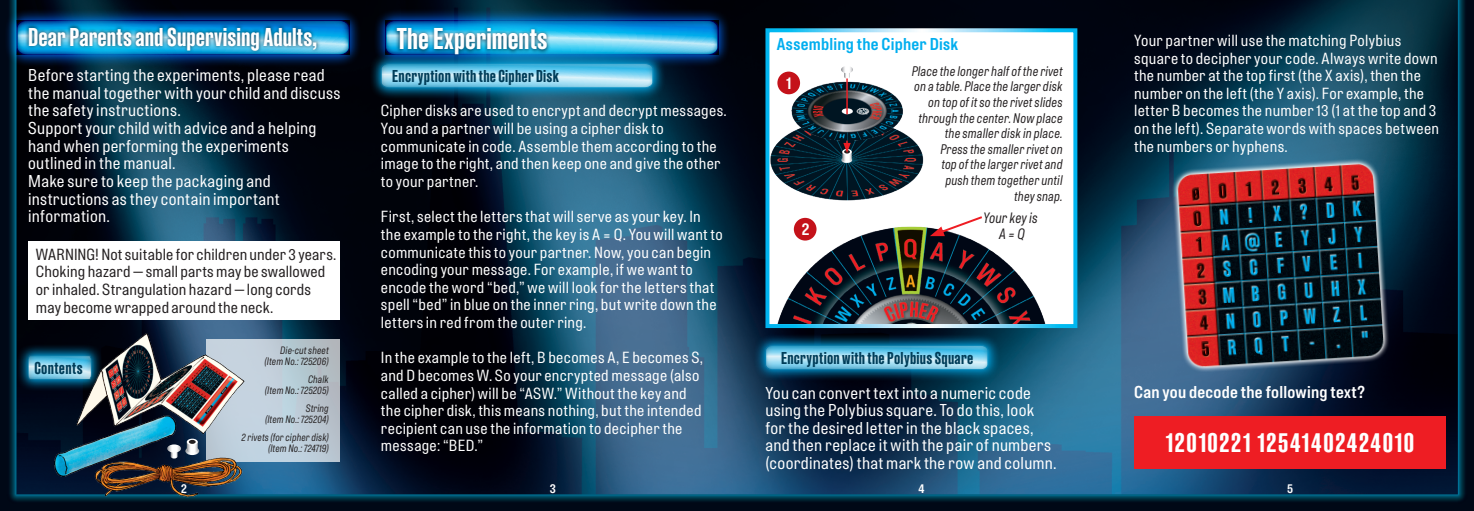
<style>
.page{position:relative;width:1474px;height:511px;background:#fff}
.page>*{position:absolute;margin:0;border:0;box-sizing:border-box;transform-origin:0 0}
.t1{font:28px "Rocky Beach Grotesque Bold Headline";letter-spacing:.005em;color:#fff}
.t2{font:26px "Rocky Beach Grotesque Bold Headline";letter-spacing:.06em;color:#fff}
.t3{font:24px "Rocky Beach Grotesque Bold Headline";letter-spacing:.005em;color:#fff}
.t4{font:16px/17.6px "Rocky Beach Grotesque";letter-spacing:.015em;color:#fff}
.t5{font:16px "Rocky Beach Grotesque Bold Headline";letter-spacing:.02em;color:#003d59}
.t6{font:700 16px "Rocky Beach Grotesque";letter-spacing:.015em;color:#fff}
.t7{font:700 16px "Rocky Beach Grotesque";letter-spacing:.015em;color:#00aeef}
.t8{font:15px/17.6px "Rocky Beach Grotesque";letter-spacing:.02em;color:#fff}
.t9{font:15px/17.6px "Rocky Beach Grotesque";letter-spacing:.01em;color:#231f20}
.t10{font:italic 14px "Rocky Beach Grotesque";letter-spacing:.01em;color:#231f20;scale:.9 1}
.t11{font:italic 13px/15.6px "Rocky Beach Grotesque";letter-spacing:.015em;color:#231f20;text-align:right;scale:.9 1}
.t12{font:700 12px "Rocky Beach Grotesque";color:#fff}
.t13{font:italic 10px/11.6px "Rocky Beach Grotesque";letter-spacing:.01em;color:#231f20;text-align:right;scale:.9 1}
</style>
<div class="page">
<img style="left:0;top:0;width:1474px;height:510px">
<div style="left:28px;top:241px;width:312px;height:78px;background:#fff"></div>
<svg style="left:248px;top:338px;width:92px;height:123px;background:#bac9d4"></svg>
<svg style="left:763px;top:26px;width:316px;height:303px"></svg>
<img style="left:765px;top:218px;width:290px;height:105px">
<img style="left:1163px;top:150px;width:235px;height:231px">
<svg style="left:16px;top:343px;width:38px;height:48px"></svg>
<svg style="left:28px;top:355px;width:26px;height:24px"></svg>
<img style="left:765px;top:115px;width:162px;height:89px">
<svg style="left:841px;top:146px;width:12px;height:17px"></svg>
<img style="left:787px;top:77px;width:118px;height:69px">
<hr style="left:846px;top:77px;width:2px;height:37px;background:#ee1d23">
<svg style="left:841px;top:66px;width:12px;height:12px"></svg>
<div style="left:1134px;top:415px;width:312px;height:53px;background:#ee1d23"></div>
<svg style="left:373px;top:8px;width:357px;height:59px;background:#002145"></svg>
<svg style="left:385px;top:20px;width:333px;height:35px;background:#36a3d9"></svg>
<svg style="left:392px;top:24px;width:159px;height:27px;background:#248fb7"></svg>
<svg style="left:369px;top:51px;width:296px;height:49px;background:#065a84"></svg>
<svg style="left:381px;top:63px;width:272px;height:25px;background:#7fcce8"></svg>
<svg style="left:5px;top:8px;width:357px;height:59px;background:#002045"></svg>
<svg style="left:17px;top:20px;width:332px;height:35px;background:#166ab0"></svg>
<svg style="left:25px;top:24px;width:295px;height:30px;background:#208dbb"></svg>
<svg style="left:753px;top:333px;width:247px;height:49px;background:#013754"></svg>
<svg style="left:765px;top:345px;width:223px;height:24px;background:#82cce7"></svg>
<svg style="left:930px;top:214px;width:54px;height:22px"></svg>
<div style="left:794px;top:217px;width:22px;height:23px;background:#c4121a;border-radius:50%"></div>
<div style="left:777px;top:71px;width:23px;height:23px;background:#c4121a;border-radius:50%"></div>
<img style="left:54px;top:330px;width:194px;height:169px">
<h3 class="t3" style="left:28px;top:23px;width:290px">Dear Parents and Supervising Adults,</h3>
<p class="t4" style="left:28px;top:67px;width:314px">Before starting the experiments, please read the manual together with your child and discuss the safety instructions.<br>Support your child with advice and a helping hand when performing the experiments outlined in the manual.<br>Make sure to keep the packaging and instructions as they contain important information.</p>
<p class="t9" style="left:36px;top:245px;width:302px">WARNING! Not suitable for children under 3 years.<br>Choking hazard — small parts may be swallowed or inhaled. Strangulation hazard — long cords may become wrapped around the neck.</p>
<p class="t5" style="left:34px;top:357px;width:50px">Contents</p>
<p class="t13" style="left:264px;top:344px;width:73px">Die-cut sheet (Item No.: 725206)</p>
<p class="t13" style="left:265px;top:373px;width:73px">Chalk<br>(Item No.: 725205)</p>
<p class="t13" style="left:265px;top:402px;width:72px">String<br>(Item No.: 725204)</p>
<p class="t13" style="left:242px;top:430px;width:98px">2 rivets (for cipher disk) (Item No.: 724719)</p>
<h1 class="t1" style="left:397px;top:22px;width:152px">The Experiments</h1>
<p class="t5" style="left:392px;top:66px;width:168px">Encryption with the Cipher Disk</p>
<p class="t8" style="left:381px;top:102px;width:347px">Cipher disks are used to encrypt and decrypt messages.<br>You and a partner will be using a cipher disk to communicate in code. Assemble them according to the image to the right, and then keep one and give the other to your partner.</p>
<p class="t8" style="left:381px;top:208px;width:343px">First, select the letters that will serve as your key. In the example to the right, the key is A = Q. You will want to communicate this to your partner. Now, you can begin encoding your message. For example, if we want to encode the word “bed,” we will look for the letters that spell “bed” in blue on the inner ring, but write down the letters in red from the outer ring.</p>
<p class="t8" style="left:381px;top:349px;width:323px">In the example to the left, B becomes A, E becomes S, and D becomes W. So your encrypted message (also called a cipher) will be “ASW.” Without the key and the cipher disk, this means nothing, but the intended recipient can use the information to decipher the message: “BED.”</p>
<p class="t7" style="left:777px;top:35px;width:183px">Assembling the Cipher Disk</p>
<p class="t11" style="left:911px;top:63px;width:169px">Place the longer half of the rivet on a table. Place the larger disk on top of it so the rivet slides through the center. Now place the smaller disk in place.<br>Press the smaller rivet on<br>top of the larger rivet and<br>push them together until<br>they snap.</p>
<p class="t10" style="left:983px;top:209px;width:62px">Your key is</p>
<p class="t6" style="left:801px;top:219px;width:9px">2</p>
<p class="t10" style="left:999px;top:225px;width:30px">A = Q</p>
<p class="t6" style="left:786px;top:73px;width:7px">1</p>
<p class="t5" style="left:781px;top:347px;width:194px">Encryption with the Polybius Square</p>
<p class="t4" style="left:765px;top:383px;width:293px">You can convert text into a numeric code using the Polybius square. To do this, look for the desired letter in the black spaces, and then replace it with the pair of numbers (coordinates) that mark the row and column.</p>
<p class="t8" style="left:1134px;top:32px;width:306px">Your partner will use the matching Polybius square to decipher your code. Always write down the number at the top first (the X axis), then the number on the left (the Y axis). For example, the letter B becomes the number 13 (1 at the top and 3 on the left). Separate words with spaces between the numbers or hyphens.</p>
<p class="t6" style="left:1134px;top:382px;width:232px">Can you decode the following text?</p>
<h2 class="t2" style="left:1166px;top:426px;width:250px">12010221 12541402424010</h2>
<p class="t12" style="left:181px;top:481px;width:7px">2</p>
<p class="t12" style="left:550px;top:481px;width:8px">3</p>
<p class="t12" style="left:918px;top:481px;width:8px">4</p>
<p class="t12" style="left:1287px;top:481px;width:7px">5</p>
</div>
